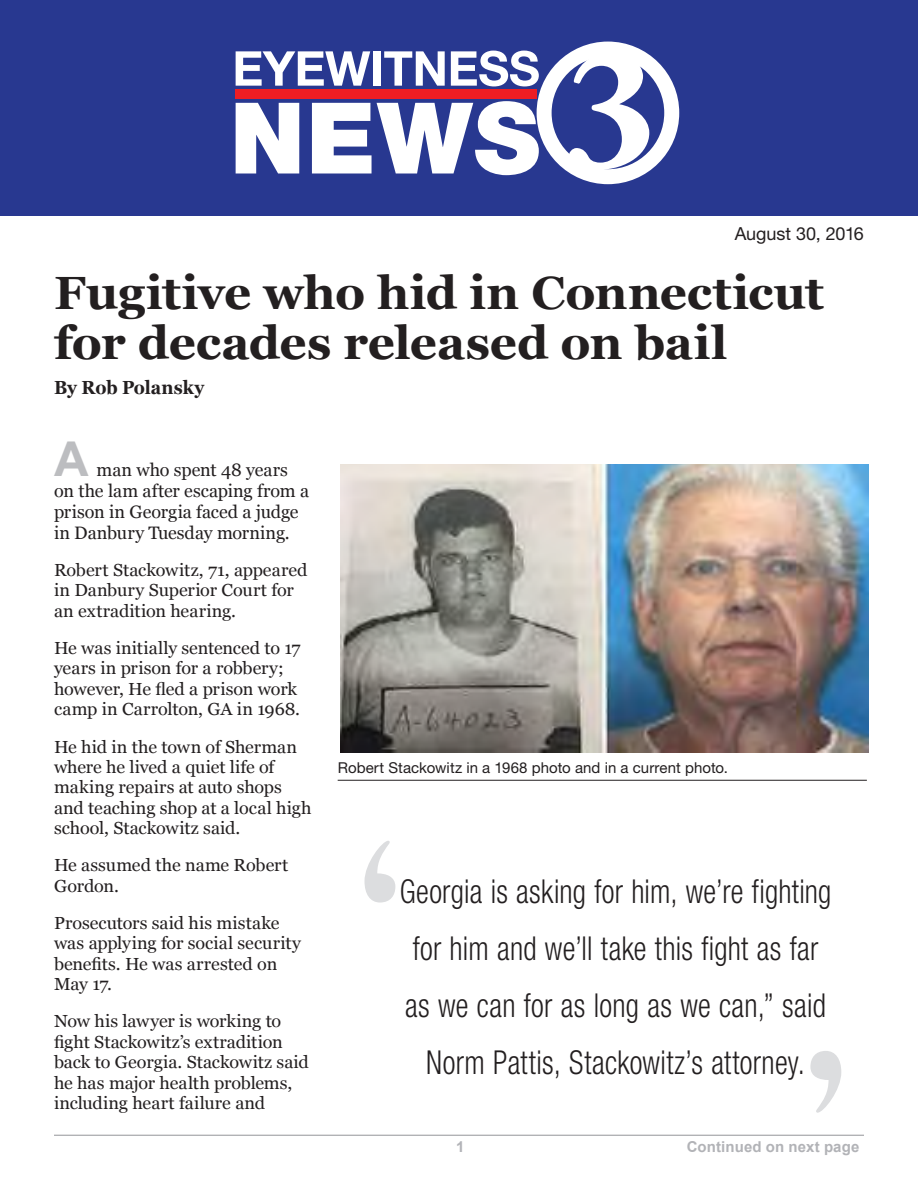
<style>
.page{position:relative;width:918px;height:1188px;background:#fff}
.page>*{position:absolute;margin:0;border:0;box-sizing:border-box;transform-origin:0 0}
.t1{font:700 48px "Arial";color:#bcbdc0}
.t2{font:700 46.65px/49.5px "Georgia";letter-spacing:-.005em;color:#231f20}
.t3{font:300 condensed 33px/57px "Helvetica Neue LT Std";letter-spacing:.01em;color:#231f20;text-align:center;scale:.9 1}
.t4{font:700 18.9px "Georgia";letter-spacing:-.005em;color:#231f20;scale:.93 1}
.t5{font:18px/21px "Georgia";letter-spacing:-.005em;color:#231f20}
.t6{font:18px "Helvetica Neue LT Std";letter-spacing:-.005em;color:#231f20}
.t7{font:17.55px/20.4px "Georgia";color:#231f20}
.t8{font:15px "Helvetica Neue LT Std";letter-spacing:.005em;color:#231f20}
.t9{font:700 15px "Arial";letter-spacing:.005em;color:#b2b3b7}
</style>
<div class="page">
<hr style="left:54px;top:1135px;width:810px;height:1px;background:#939598">
<svg style="left:365px;top:841px;width:30px;height:62px"></svg>
<svg style="left:810px;top:1051px;width:31px;height:62px"></svg>
<hr style="left:338px;top:780px;width:529px;height:1px;background:#231f20">
<img style="left:341px;top:464px;width:527px;height:289px">
<div style="left:0;top:0;width:918px;height:215px;background:#283890"></div>
<svg style="left:236px;top:42px;width:443px;height:142px"></svg>
<div style="left:235px;top:90px;width:302px;height:9px;background:#ee1d23"></div>
<p class="t6" style="left:735px;top:223px;width:131px">August 30, 2016</p>
<h2 class="t2" style="left:54px;top:266px;width:772px">Fugitive who hid in Connecticut for decades released on bail</h2>
<p class="t4" style="left:54px;top:374px;width:163px">By Rob Polansky</p>
<h1 class="t1" style="left:54px;top:427px;width:36px">A</h1>
<p class="t5" style="left:54px;top:458px;width:257px;text-indent:43px">man who spent 48 years on the lam after escaping from a prison in Georgia faced a judge in Danbury Tuesday morning.</p>
<p class="t7" style="left:54px;top:559px;width:255px">Robert Stackowitz, 71, appeared in Danbury Superior Court for an extradition hearing.</p>
<p class="t7" style="left:54px;top:637px;width:248px">He was initially sentenced to 17 years in prison for a robbery; however, He fled a prison work camp in Carrolton, GA in 1968.</p>
<p class="t7" style="left:54px;top:736px;width:259px">He hid in the town of Sherman where he lived a quiet life of making repairs at auto shops and teaching shop at a local high school, Stackowitz said.</p>
<p class="t7" style="left:54px;top:854px;width:236px">He assumed the name Robert<br>Gordon.</p>
<p class="t7" style="left:54px;top:912px;width:249px">Prosecutors said his mistake was applying for social security benefits. He was arrested on<br>May 17.</p>
<p class="t7" style="left:54px;top:1011px;width:256px">Now his lawyer is working to fight Stackowitz’s extradition back to Georgia. Stackowitz said he has major health problems, including heart failure and</p>
<p class="t8" style="left:338px;top:759px;width:392px">Robert Stackowitz in a 1968 photo and in a current photo.</p>
<h3 class="t3" style="left:400px;top:863px;width:481px">Georgia is asking for him, we’re fighting for him and we’ll take this fight as far as we can for as long as we can,” said Norm Pattis, Stackowitz’s attorney.</h3>
<p class="t9" style="left:456px;top:1137px;width:10px">1</p>
<p class="t9" style="left:687px;top:1137px;width:174px">Continued on next page</p>
</div>
